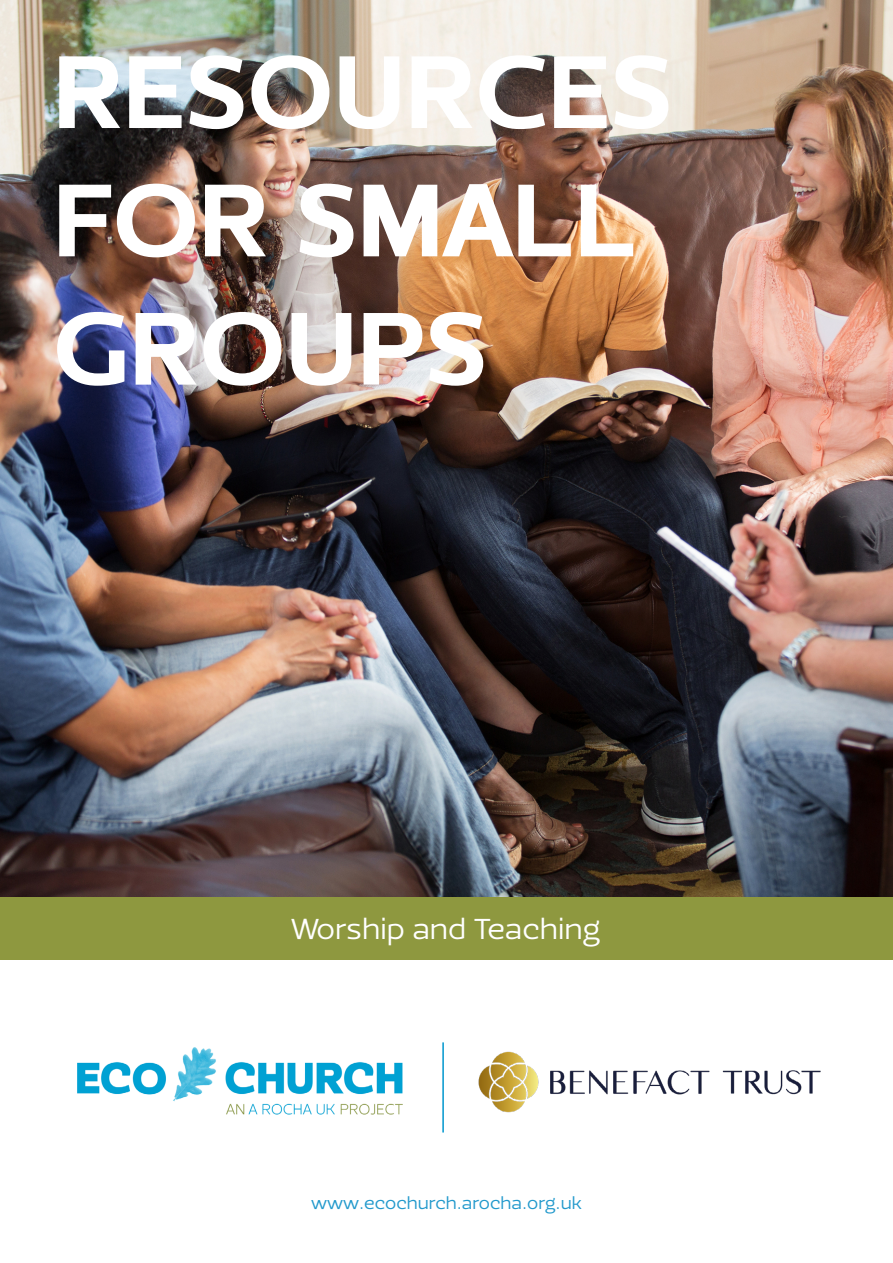
<style>
.page{position:relative;width:893px;height:1263px;background:#fff}
.page>*{position:absolute;margin:0;border:0;box-sizing:border-box;transform-origin:0 0}
.t1{font:900 106.95px/128.2px "Ezzo";letter-spacing:.015em;color:#fff}
.t2{font:30px "Ezzo";color:#fff}
.t3{font:18px "Ezzo";color:#29c}
</style>
<div class="page">
<img style="left:0;top:0;width:893px;height:897px">
<img style="left:77px;top:1047px;width:326px;height:68px">
<hr style="left:442px;top:1042px;width:2px;height:90px;background:#0097ce">
<img style="left:478px;top:1051px;width:343px;height:62px">
<div style="left:0;top:897px;width:893px;height:62px;background:#8e983f"></div>
<h1 class="t1" style="left:54px;top:28px;width:619px">RESOURCES<br>FOR SMALL<br>GROUPS</h1>
<h2 class="t2" style="left:291px;top:909px;width:311px">Worship and Teaching</h2>
<p class="t3" style="left:311px;top:1191px;width:272px">www.ecochurch.arocha.org.uk</p>
</div>
